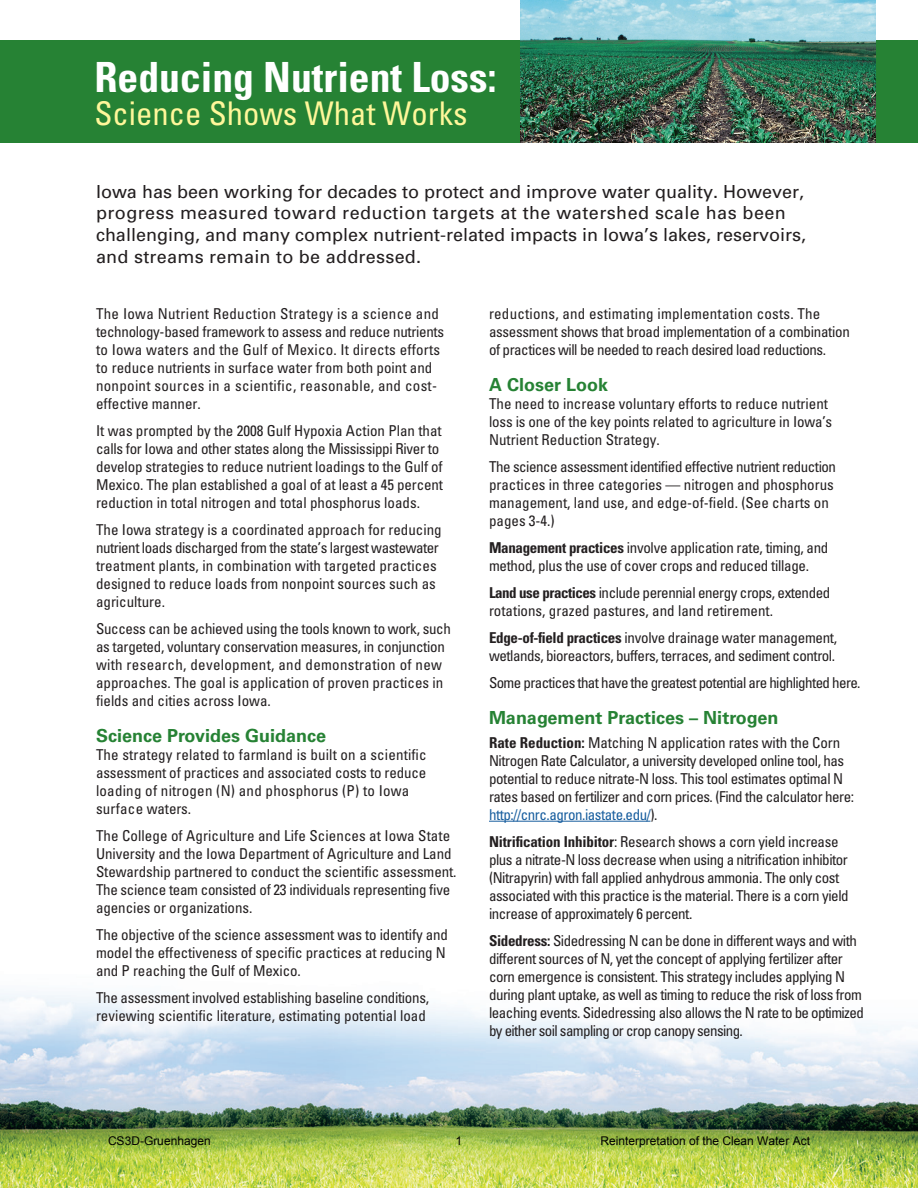
<style>
.page{position:relative;width:918px;height:1188px;background:#fff}
.page>*{position:absolute;margin:0;border:0;box-sizing:border-box;transform-origin:0 0}
.t1{font:700 condensed 41.7px "Univers";color:#fff}
.t2{font:condensed 32.7px "Univers";color:#fff79a}
.t3{font:18px/21.6px "Univers";color:#231f20}
.t4{font:700 18px "Univers LT Std";color:#268234}
.t5{font:condensed 15px/18px "Univers";letter-spacing:-.02em;color:#231f20}
.t6{font:condensed 15px/18px "Univers";color:#231f20}
.t7{font:condensed 15px/18px "Univers";letter-spacing:.015em;color:#231f20}
.t8{font:condensed 15px/18px "Univers";letter-spacing:.01em;color:#231f20}
.t9{font:condensed 15px "Univers";letter-spacing:-.04em;color:#231f20}
.t10{font:12px "Arial";color:#000}
.s1{font-weight:700}
.s2{font-family:"Univers LT Std";font-weight:700}
.s3{color:#175d9e}
</style>
<div class="page">
<img style="left:0;top:993px;width:918px;height:195px">
<hr style="left:489px;top:821px;width:161px;height:1px;background:#175d9e">
<div style="left:0;top:40px;width:918px;height:103px;background:#268234"></div>
<img style="left:521px;top:0;width:355px;height:143px">
<h1 class="t1" style="left:94px;top:52px;width:404px">Reducing Nutrient Loss:</h1>
<h2 class="t2" style="left:94px;top:93px;width:375px">Science Shows What Works</h2>
<p class="t3" style="left:96px;top:181px;width:712px">Iowa has been working for decades to protect and improve water quality. However, progress measured toward reduction targets at the watershed scale has been challenging, and many complex nutrient-related impacts in Iowa’s lakes, reservoirs, and streams remain to be addressed.</p>
<p class="t7" style="left:96px;top:304px;width:350px">The Iowa Nutrient Reduction Strategy is a science and technology-based framework to assess and reduce nutrients to Iowa waters and the Gulf of Mexico. It directs efforts to reduce nutrients in surface water from both point and nonpoint sources in a scientific, reasonable, and cost&shy;effective manner.</p>
<p class="t5" style="left:96px;top:421px;width:348px">It was prompted by the 2008 Gulf Hypoxia Action Plan that calls for Iowa and other states along the Mississippi River to develop strategies to reduce nutrient loadings to the Gulf of Mexico. The plan established a goal of at least a 45 percent reduction in total nitrogen and total phosphorus loads.</p>
<p class="t6" style="left:96px;top:520px;width:347px">The Iowa strategy is a coordinated approach for reducing nutrient loads discharged from the state’s largest wastewater treatment plants, in combination with targeted practices designed to reduce loads from nonpoint sources such as agriculture.</p>
<p class="t6" style="left:96px;top:619px;width:357px">Success can be achieved using the tools known to work, such as targeted, voluntary conservation measures, in conjunction with research, development, and demonstration of new approaches. The goal is application of proven practices in fields and cities across Iowa.</p>
<p class="t4" style="left:96px;top:725px;width:232px">Science Provides Guidance</p>
<p class="t8" style="left:96px;top:745px;width:332px">The strategy related to farmland is built on a scientific assessment of practices and associated costs to reduce loading of nitrogen (N) and phosphorus (P) to Iowa surface waters.</p>
<p class="t5" style="left:96px;top:826px;width:362px">The College of Agriculture and Life Sciences at Iowa State University and the Iowa Department of Agriculture and Land Stewardship partnered to conduct the scientific assessment.<br>The science team consisted of 23 individuals representing five agencies or organizations.</p>
<p class="t5" style="left:96px;top:925px;width:354px">The objective of the science assessment was to identify and model the effectiveness of specific practices at reducing N and P reaching the Gulf of Mexico.</p>
<p class="t5" style="left:96px;top:988px;width:335px">The assessment involved establishing baseline conditions, reviewing scientific literature, estimating potential load</p>
<p class="t5" style="left:489px;top:304px;width:362px">reductions, and estimating implementation costs. The assessment shows that broad implementation of a combination of practices will be needed to reach desired load reductions.</p>
<p class="t4" style="left:489px;top:374px;width:121px">A Closer Look</p>
<p class="t6" style="left:489px;top:394px;width:345px">The need to increase voluntary efforts to reduce nutrient loss is one of the key points related to agriculture in Iowa’s<br>Nutrient Reduction Strategy.</p>
<p class="t6" style="left:489px;top:457px;width:349px">The science assessment identified effective nutrient reduction practices in three categories — nitrogen and phosphorus management, land use, and edge-of-field. (See charts on pages 3-4.)</p>
<p class="t5" style="left:489px;top:538px;width:341px"><span class="s1">Management practices</span> involve application rate, timing, and method, plus the use of cover crops and reduced tillage.</p>
<p class="t6" style="left:489px;top:583px;width:343px"><span class="s2">Land use practices</span> include perennial energy crops, extended rotations, grazed pastures, and land retirement.</p>
<p class="t5" style="left:489px;top:628px;width:350px"><span class="s2">Edge-of-field practices</span> involve drainage water management, wetlands, bioreactors, buffers, terraces, and sediment control.</p>
<p class="t9" style="left:489px;top:673px;width:373px">Some practices that have the greatest potential are highlighted here.</p>
<p class="t4" style="left:489px;top:707px;width:291px">Management Practices – Nitrogen</p>
<p class="t5" style="left:489px;top:733px;width:367px"><span class="s1">Rate Reduction:</span> Matching N application rates with the Corn Nitrogen Rate Calculator, a university developed online tool, has potential to reduce nitrate-N loss. This tool estimates optimal N rates based on fertilizer and corn prices. (Find the calculator here: <span class="s3">http://cnrc.agron.iastate.edu/</span>).</p>
<p class="t5" style="left:489px;top:832px;width:361px"><span class="s1">Nitrification Inhibitor</span>: Research shows a corn yield increase plus a nitrate-N loss decrease when using a nitrification inhibitor (Nitrapyrin) with fall applied anhydrous ammonia. The only cost associated with this practice is the material. There is a corn yield increase of approximately 6 percent.</p>
<p class="t5" style="left:489px;top:931px;width:376px"><span class="s1">Sidedress:</span> Sidedressing N can be done in different ways and with different sources of N, yet the concept of applying fertilizer after corn emergence is consistent. This strategy includes applying N during plant uptake, as well as timing to reduce the risk of loss from leaching events. Sidedressing also allows the N rate to be optimized by either soil sampling or crop canopy sensing.</p>
<p class="t10" style="left:108px;top:1133px;width:104px">CS3D-Gruenhagen</p>
<p class="t10" style="left:456px;top:1133px;width:8px">1</p>
<p class="t10" style="left:601px;top:1133px;width:211px">Reinterpretation of the Clean Water Act</p>
</div>
